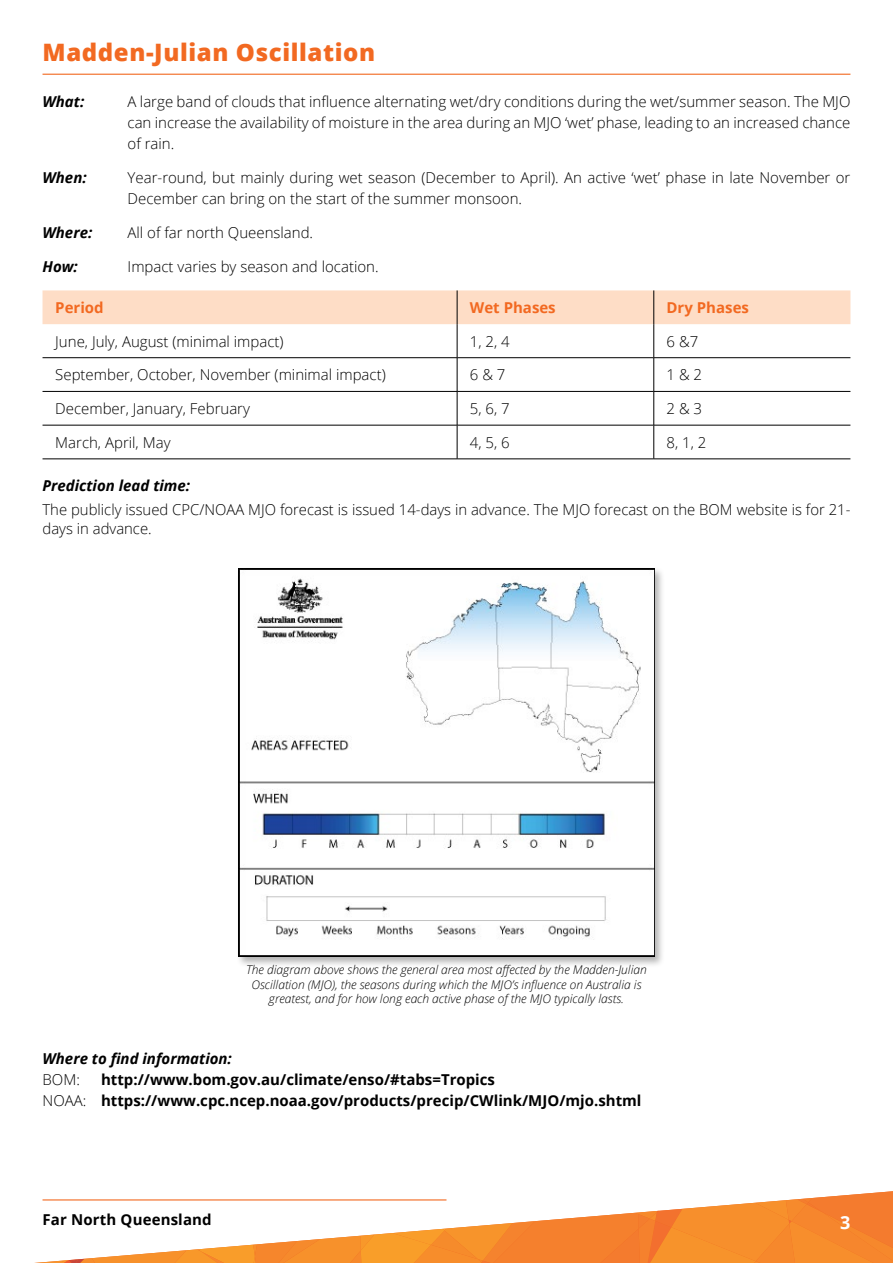
<style>
.page{position:relative;width:893px;height:1263px;background:#fff}
.page>*{position:absolute;margin:0;border:0;box-sizing:border-box;transform-origin:0 0}
.Heading{font:800 24px "Open Sans";letter-spacing:.025em;color:#f26921}
.t1{font:700 18px "Open Sans";color:#fff}
.Body{font:300 15px/21px "Open Sans";color:#000}
.Body-2{font:700 15px "Open Sans";color:#000}
.Sub_Heading{font:italic 700 15px "Open Sans";color:#000}
.Body-3{font:700 15px "Open Sans";color:#f26921}
.Body-4{font:italic 700 15px "Open Sans";color:#000}
.t2{font:italic 300 12px/14.4px "Open Sans";color:#000;text-align:center}
.s1{font-weight:300}
</style>
<div class="page">
<svg style="left:34px;top:1191px;width:859px;height:72px"></svg>
<hr style="left:43px;top:1199px;width:403px;height:1px;background:#f26921">
<hr style="left:43px;top:74px;width:807px;height:1px;background:#f26921">
<div style="left:43px;top:290px;width:807px;height:34px;background:#feddc6"></div>
<hr style="left:457px;top:324px;width:1px;height:33px;background:#000">
<hr style="left:653px;top:324px;width:1px;height:33px;background:#000">
<hr style="left:457px;top:358px;width:1px;height:33px;background:#000">
<hr style="left:653px;top:358px;width:1px;height:33px;background:#000">
<hr style="left:457px;top:392px;width:1px;height:33px;background:#000">
<hr style="left:653px;top:392px;width:1px;height:33px;background:#000">
<hr style="left:457px;top:425px;width:1px;height:34px;background:#000">
<hr style="left:653px;top:425px;width:1px;height:34px;background:#000">
<hr style="left:43px;top:357px;width:414px;height:1px;background:#000">
<hr style="left:457px;top:357px;width:197px;height:1px;background:#000">
<hr style="left:654px;top:357px;width:196px;height:1px;background:#000">
<hr style="left:43px;top:391px;width:414px;height:1px;background:#000">
<hr style="left:457px;top:391px;width:197px;height:1px;background:#000">
<hr style="left:654px;top:391px;width:196px;height:1px;background:#000">
<hr style="left:43px;top:425px;width:414px;height:1px;background:#000">
<hr style="left:457px;top:425px;width:197px;height:1px;background:#000">
<hr style="left:654px;top:425px;width:196px;height:1px;background:#000">
<hr style="left:457px;top:290px;width:1px;height:34px;background:#000">
<hr style="left:653px;top:290px;width:1px;height:34px;background:#000">
<hr style="left:43px;top:459px;width:414px;height:1px;background:#000">
<hr style="left:457px;top:459px;width:197px;height:1px;background:#000">
<hr style="left:654px;top:459px;width:196px;height:1px;background:#000">
<div style="left:236px;top:566px;width:429px;height:401px;background:#000;opacity:.3"></div>
<img style="left:239px;top:568px;width:415px;height:388px">
<p class="Heading" style="left:43px;top:34px;width:334px">Madden-Julian Oscillation</p>
<p class="Body-4" style="left:43px;top:91px;width:43px">What:</p>
<p class="Body" style="left:128px;top:91px;width:724px;text-align:justify">A large band of clouds that influence alternating wet/dry conditions during the wet/summer season. The MJO can increase the availability of moisture in the area during an MJO ‘wet’ phase, leading to an increased chance of rain.</p>
<p class="Body-4" style="left:43px;top:167px;width:46px">When:</p>
<p class="Body" style="left:128px;top:167px;width:724px">Year-round, but mainly during wet season (December to April). An active ‘wet’ phase in late November or<br>December can bring on the start of the summer monsoon.</p>
<p class="Body-4" style="left:43px;top:222px;width:51px">Where:</p>
<p class="Body" style="left:128px;top:222px;width:187px">All of far north Queensland.</p>
<p class="Body-4" style="left:43px;top:256px;width:37px">How:</p>
<p class="Body" style="left:128px;top:255px;width:253px">Impact varies by season and location.</p>
<p class="Body-3" style="left:55px;top:297px;width:50px">Period</p>
<p class="Body-3" style="left:470px;top:297px;width:87px">Wet Phases</p>
<p class="Body-3" style="left:666px;top:297px;width:84px">Dry Phases</p>
<p class="Body" style="left:55px;top:330px;width:230px">June, July, August (minimal impact)</p>
<p class="Body" style="left:470px;top:330px;width:41px">1, 2, 4</p>
<p class="Body" style="left:666px;top:330px;width:33px">6 &amp;7</p>
<p class="Body" style="left:55px;top:364px;width:332px">September, October, November (minimal impact)</p>
<p class="Body" style="left:470px;top:364px;width:37px">6 &amp; 7</p>
<p class="Body" style="left:666px;top:364px;width:37px">1 &amp; 2</p>
<p class="Body" style="left:55px;top:398px;width:196px">December, January, February</p>
<p class="Body" style="left:470px;top:398px;width:41px">5, 6, 7</p>
<p class="Body" style="left:666px;top:398px;width:37px">2 &amp; 3</p>
<p class="Body" style="left:55px;top:431px;width:117px">March, April, May</p>
<p class="Body" style="left:470px;top:431px;width:41px">4, 5, 6</p>
<p class="Body" style="left:666px;top:431px;width:41px">8, 1, 2</p>
<p class="Sub_Heading" style="left:43px;top:475px;width:149px">Prediction lead time:</p>
<p class="Body" style="left:43px;top:499px;width:809px;line-height:19.5px">The publicly issued CPC/NOAA MJO forecast is issued 14-days in advance. The MJO forecast on the BOM website is for 21- days in advance.</p>
<p class="t2" style="left:246px;top:962px;width:402px">The diagram above shows the general area most affected by the Madden-Julian<br>Oscillation (MJO), the seasons during which the MJO’s influence on Australia is greatest, and for how long each active phase of the MJO typically lasts.</p>
<p class="Sub_Heading" style="left:43px;top:1048px;width:191px">Where to find information:</p>
<p class="Body" style="left:43px;top:1068px;width:39px">BOM:</p>
<p class="Body-2" style="left:101px;top:1069px;width:395px">http://www.bom.gov.au/climate/enso/#tabs=Tropics</p>
<p class="Body-2" style="left:43px;top:1090px;width:600px"><span class="s1">NOAA:</span> https://www.cpc.ncep.noaa.gov/products/precip/CWlink/MJO/mjo.shtml</p>
<p class="Body-2" style="left:43px;top:1209px;width:171px">Far North Queensland</p>
<p class="t1" style="left:840px;top:1210px;width:12px">3</p>
</div>
